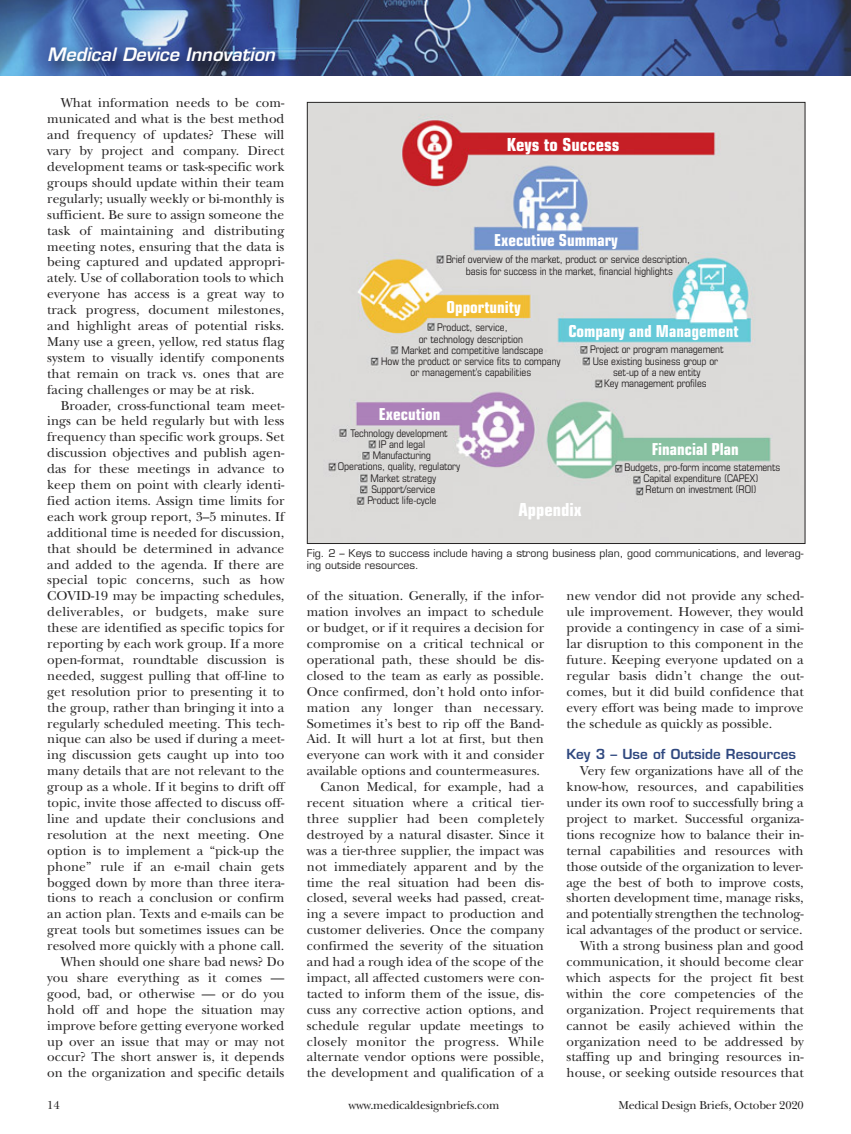
<style>
.page{position:relative;width:851px;height:1134px;background:#fff}
.page>*{position:absolute;margin:0;border:0;box-sizing:border-box;transform-origin:0 0}
.t1{font:italic 600 18px "Eurostile";color:#fff}
.t2{font:700 condensed 18px "Eurostile";color:#fff}
.t3{font:700 condensed 16.5px "Eurostile";color:#fff}
.t4{font:13.5px/15.9px "New Baskerville";color:#262424;text-align:right}
.t5{font:600 13.5px "Eurostile";color:#2f487f}
.t6{font:12px "New Baskerville";letter-spacing:-.015em;color:#262424}
.t7{font:condensed 10.5px/11.2px "Eurostile";letter-spacing:-.01em;color:#231f20;text-align:center}
.t8{font:10.5px/12px "Eurostile";color:#262424}
</style>
<div class="page">
<img style="left:0;top:0;width:850px;height:76px">
<img style="left:309px;top:106px;width:494px;height:436px">
<div style="left:738px;top:494px;width:27px;height:6px;background:#dbdad9"></div>
<img style="left:40px;top:39px;width:323px;height:37px">
<h1 class="t1" style="left:47px;top:47px;width:233px">Medical Device Innovation</h1>
<p class="t4" style="left:47px;top:97px;width:239px;text-align:justify;text-indent:14px">What information needs to be com&shy;municated and what is the best method and frequency of updates? These will vary by project and company. Direct development teams or task-specific work groups should update within their team regularly; usually weekly or bi-monthly is sufficient. Be sure to assign someone the task of maintaining and distributing meeting notes, ensuring that the data is being captured and updated appropri&shy;ately. Use of collaboration tools to which everyone has access is a great way to track progress, document milestones, and highlight areas of potential risks.<br>Many use a green, yellow, red status flag system to visually identify components that remain on track vs. ones that are facing challenges or may be at risk.</p>
<p class="t4" style="left:47px;top:399px;width:239px">Broader, cross-functional team meet&shy;ings can be held regularly but with less frequency than specific work groups. Set discussion objectives and publish agen&shy;das for these meetings in advance to keep them on point with clearly identi&shy;fied action items. Assign time limits for each work group report, 3–5 minutes. If additional time is needed for discussion, that should be determined in advance and added to the agenda. If there are special topic concerns, such as how COVID-19 may be impacting schedules, deliverables, or budgets, make sure these are identified as specific topics for reporting by each work group. If a more open-format, roundtable discussion is needed, suggest pulling that off-line to get resolution prior to presenting it to the group, rather than bringing it into a regularly scheduled meeting. This tech&shy;nique can also be used if during a meet&shy;ing discussion gets caught up into too many details that are not relevant to the group as a whole. If it begins to drift off topic, invite those affected to discuss off&shy;line and update their conclusions and resolution at the next meeting. One option is to implement a “pick-up the phone” rule if an e-mail chain gets bogged down by more than three itera&shy;tions to reach a conclusion or confirm an action plan. Texts and e-mails can be great tools but sometimes issues can be resolved more quickly with a phone call.<br>When should one share bad news? Do you share everything as it comes — good, bad, or otherwise — or do you hold off and hope the situation may improve before getting everyone worked up over an issue that may or may not occur? The short answer is, it depends on the organization and specific details</p>
<h1 class="t2" style="left:506px;top:138px;width:114px">Keys to Success</h1>
<p class="t3" style="left:494px;top:234px;width:125px">Executive Summary</p>
<p class="t7" style="left:446px;top:255px;width:245px">Brief overview of the market, product or service description, basis for success in the market, financial highlights</p>
<p class="t3" style="left:446px;top:301px;width:76px">Opportunity</p>
<p class="t7" style="left:381px;top:323px;width:181px">Product, service,<br>or technology description<br>Market and competitive landscape<br>How the product or service fits to company or management’s capabilities</p>
<p class="t3" style="left:379px;top:408px;width:63px">Execution</p>
<p class="t3" style="left:568px;top:325px;width:172px">Company and Management</p>
<p class="t7" style="left:590px;top:345px;width:135px">Project or program management<br>Use existing business group or set-up of a new entity<br>Key management profiles</p>
<p class="t7" style="left:350px;top:428px;width:99px">Technology development</p>
<p class="t7" style="left:378px;top:439px;width:48px">IP and legal</p>
<p class="t7" style="left:373px;top:451px;width:60px">Manufacturing</p>
<p class="t7" style="left:338px;top:462px;width:124px">Operations, quality, regulatory</p>
<p class="t7" style="left:370px;top:473px;width:67px">Market strategy</p>
<p class="t7" style="left:371px;top:484px;width:65px">Support/service</p>
<p class="t7" style="left:367px;top:496px;width:70px">Product life-cycle</p>
<p class="t3" style="left:651px;top:443px;width:89px">Financial Plan</p>
<p class="t7" style="left:624px;top:462px;width:157px">Budgets, pro-form income statements<br>Capital expenditure (CAPEX)<br>Return on investment (ROI)</p>
<h1 class="t2" style="left:518px;top:503px;width:65px">Appendix</h1>
<p class="t8" style="left:307px;top:548px;width:498px">Fig. 2 – Keys to success include having a strong business plan, good communications, and leverag&shy;ing outside resources.</p>
<p class="t4" style="left:307px;top:590px;width:239px">of the situation. Generally, if the infor&shy;mation involves an impact to schedule or budget, or if it requires a decision for compromise on a critical technical or operational path, these should be dis&shy;closed to the team as early as possible.<br>Once confirmed, don’t hold onto infor&shy;mation any longer than necessary.<br>Sometimes it’s best to rip off the Band-Aid. It will hurt a lot at first, but then everyone can work with it and consider available options and countermeasures.<br>Canon Medical, for example, had a recent situation where a critical tier&shy;three supplier had been completely destroyed by a natural disaster. Since it was a tier-three supplier, the impact was not immediately apparent and by the time the real situation had been dis&shy;closed, several weeks had passed, creat&shy;ing a severe impact to production and customer deliveries. Once the company confirmed the severity of the situation and had a rough idea of the scope of the impact, all affected customers were con&shy;tacted to inform them of the issue, dis&shy;cuss any corrective action options, and schedule regular update meetings to closely monitor the progress. While alternate vendor options were possible, the development and qualification of a</p>
<p class="t4" style="left:566px;top:590px;width:239px;text-align:justify">new vendor did not provide any sched&shy;ule improvement. However, they would provide a contingency in case of a simi&shy;lar disruption to this component in the future. Keeping everyone updated on a regular basis didn’t change the out&shy;comes, but it did build confidence that every effort was being made to improve the schedule as quickly as possible.</p>
<p class="t5" style="left:566px;top:749px;width:231px">Key 3 – Use of Outside Resources</p>
<p class="t4" style="left:566px;top:764px;width:239px">Very few organizations have all of the know-how, resources, and capabilities under its own roof to successfully bring a project to market. Successful organiza&shy;tions recognize how to balance their in - ternal capabilities and resources with those outside of the organization to lever&shy;age the best of both to improve costs, shorten development time, manage risks, and potentially strengthen the technolog&shy;ical advantages of the product or service.<br>With a strong business plan and good communication, it should become clear which aspects for the project fit best within the core competencies of the organization. Project requirements that cannot be easily achieved within the organization need to be addressed by staffing up and bringing resources in&shy;house, or seeking outside resources that</p>
<p class="t6" style="left:47px;top:1101px;width:14px">14</p>
<p class="t6" style="left:348px;top:1101px;width:152px">www.medicaldesignbriefs.com</p>
<p class="t6" style="left:618px;top:1101px;width:187px">Medical Design Briefs, October 2020</p>
</div>
